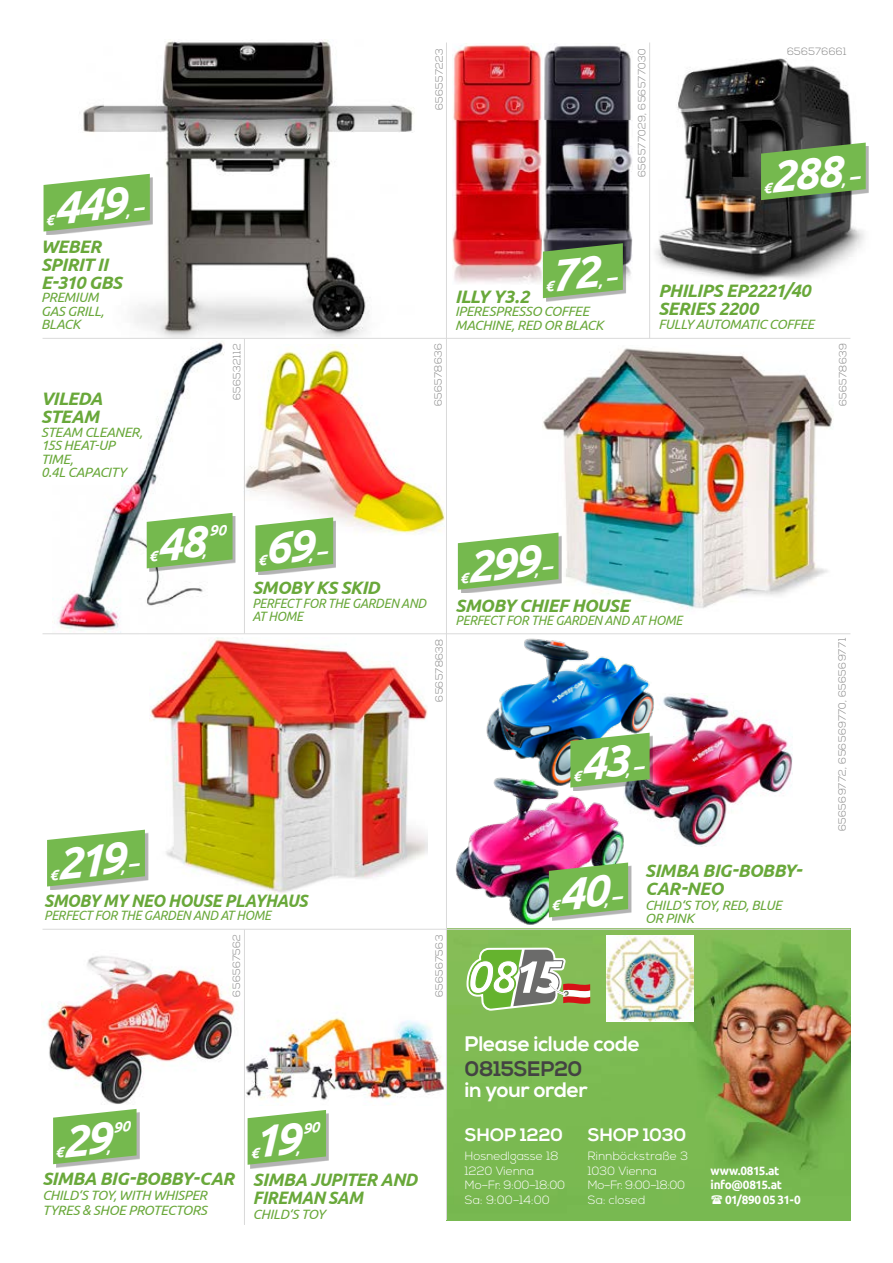
<style>
.page{position:relative;width:893px;height:1263px;background:#fff}
.page>*{position:absolute;margin:0;border:0;box-sizing:border-box;transform-origin:0 0}
.t1{font:700 21px "Nexa";letter-spacing:-.01em;color:#fff}
.t2{font:700 21px "Nexa";letter-spacing:-.01em;color:#434342}
.t3{font:italic 700 18px/18px "Ubuntu";letter-spacing:-.03em;color:#69a83a}
.t4{font:italic 700 18px "Ubuntu";letter-spacing:-.03em;color:#69a83a;scale:.93 1}
.t5{font:700 18px "Nexa";color:#fff}
.t6{font:italic 13.5px/13.5px "Ubuntu";letter-spacing:-.02em;color:#69a83a}
.t7{font:italic 13.5px/13.5px "Ubuntu";letter-spacing:-.02em;color:#69a83a;scale:.93 1}
.t8{font:300 12px/14.4px "Nexa";color:#fff}
.t9{font:700 12px "Ubuntu";letter-spacing:-.03em;color:#fff}
.t10{font:300 10.5px "Nexa";letter-spacing:.025em;color:#878787}
</style>
<div class="page">
<img style="left:542px;top:348px;width:291px;height:261px">
<img style="left:243px;top:344px;width:201px;height:190px">
<div style="left:258px;top:520px;width:78px;height:55px;background:#000;opacity:.3"></div>
<div style="left:461px;top:536px;width:101px;height:57px;background:#000;opacity:.3"></div>
<img style="left:150px;top:637px;width:278px;height:257px">
<div style="left:50px;top:833px;width:98px;height:57px;background:#000;opacity:.3"></div>
<img style="left:639px;top:693px;width:154px;height:154px">
<img style="left:486px;top:634px;width:169px;height:153px">
<img style="left:455px;top:773px;width:184px;height:152px">
<div style="left:552px;top:866px;width:79px;height:55px;background:#000;opacity:.3"></div>
<div style="left:573px;top:736px;width:80px;height:55px;background:#000;opacity:.3"></div>
<img style="left:245px;top:1016px;width:200px;height:89px">
<div style="left:251px;top:1113px;width:78px;height:55px;background:#000;opacity:.3"></div>
<div style="left:56px;top:1112px;width:84px;height:55px;background:#000;opacity:.3"></div>
<img style="left:47px;top:956px;width:188px;height:148px">
<img style="left:79px;top:40px;width:335px;height:298px">
<div style="left:47px;top:177px;width:106px;height:58px;background:#000;opacity:.3"></div>
<img style="left:452px;top:44px;width:181px;height:255px">
<div style="left:546px;top:246px;width:80px;height:55px;background:#000;opacity:.3"></div>
<img style="left:655px;top:58px;width:211px;height:224px">
<div style="left:764px;top:146px;width:105px;height:57px;background:#000;opacity:.3"></div>
<img style="left:58px;top:341px;width:167px;height:292px">
<div style="left:150px;top:516px;width:86px;height:56px;background:#000;opacity:.3"></div>
<img style="left:447px;top:930px;width:403px;height:290px">
<svg style="left:466px;top:947px;width:124px;height:62px"></svg>
<img style="left:606px;top:935px;width:87px;height:87px">
<hr style="left:43px;top:338px;width:807px;height:1px;background:#dadada">
<hr style="left:43px;top:633px;width:807px;height:1px;background:#dadada">
<hr style="left:43px;top:929px;width:807px;height:1px;background:#dadada">
<hr style="left:446px;top:43px;width:1px;height:1177px;background:#dadada">
<hr style="left:244px;top:338px;width:1px;height:296px;background:#dadada">
<hr style="left:244px;top:929px;width:1px;height:296px;background:#dadada">
<hr style="left:649px;top:43px;width:1px;height:295px;background:#dadada">
<svg style="left:712px;top:1194px;width:10px;height:9px"></svg>
<svg style="left:255px;top:517px;width:78px;height:55px;background:#86c065"></svg>
<svg style="left:458px;top:533px;width:100px;height:57px;background:#89c169"></svg>
<svg style="left:47px;top:830px;width:98px;height:56px;background:#88c067"></svg>
<svg style="left:549px;top:862px;width:79px;height:55px;background:#81b15c"></svg>
<svg style="left:570px;top:733px;width:80px;height:54px;background:#73b057"></svg>
<svg style="left:248px;top:1110px;width:78px;height:55px;background:#85bf64"></svg>
<svg style="left:53px;top:1109px;width:84px;height:55px;background:#86bf65"></svg>
<svg style="left:44px;top:174px;width:106px;height:58px;background:#8bc16c"></svg>
<svg style="left:543px;top:243px;width:80px;height:55px;background:#75af55"></svg>
<svg style="left:761px;top:143px;width:105px;height:57px;background:#70a851"></svg>
<svg style="left:147px;top:513px;width:86px;height:55px;background:#86bf65"></svg>
<p class="t10" style="left:433px;top:110px;width:64px;rotate:-90deg">656557223</p>
<p class="t10" style="left:636px;top:177px;width:130px;rotate:-90deg">656577029, 656577030</p>
<p class="t10" style="left:787px;top:45px;width:61px">656576661</p>
<h2 class="t3" style="left:41px;top:237px;width:83px">WEBER<br>SPIRIT II<br>E-310 GBS</h2>
<p class="t6" style="left:41px;top:290px;width:65px">PREMIUM<br>GAS GRILL,<br>BLACK</p>
<h2 class="t3" style="left:455px;top:287px;width:76px">ILLY Y3.2</h2>
<p class="t6" style="left:455px;top:304px;width:150px">IPERESPRESSO COFFEE<br>MACHINE, RED OR BLACK</p>
<h2 class="t3" style="left:41px;top:390px;width:63px">VILEDA<br>STEAM</h2>
<p class="t6" style="left:41px;top:425px;width:103px">STEAM CLEANER,<br>15S HEAT-UP<br>TIME,<br>0.4L CAPACITY</p>
<p class="t10" style="left:231px;top:400px;width:59px;rotate:-90deg">656532112</p>
<p class="t10" style="left:432px;top:406px;width:65px;rotate:-90deg">656578636</p>
<h2 class="t3" style="left:658px;top:282px;width:154px">PHILIPS EP2221/40<br>SERIES 2200</h2>
<p class="t6" style="left:658px;top:317px;width:158px">FULLY AUTOMATIC COFFEE</p>
<p class="t10" style="left:837px;top:406px;width:65px;rotate:-90deg">656578639</p>
<h2 class="t3" style="left:252px;top:579px;width:129px">SMOBY KS SKID</h2>
<p class="t7" style="left:252px;top:596px;width:189px">PERFECT FOR THE GARDEN AND<br>AT HOME</p>
<p class="t10" style="left:433px;top:702px;width:65px;rotate:-90deg">656578638</p>
<h2 class="t3" style="left:456px;top:596px;width:175px">SMOBY CHIEF HOUSE</h2>
<p class="t7" style="left:456px;top:613px;width:246px">PERFECT FOR THE GARDEN AND AT HOME</p>
<h2 class="t4" style="left:44px;top:889px;width:285px">SMOBY MY NEO HOUSE PLAYHAUS</h2>
<p class="t7" style="left:44px;top:908px;width:246px">PERFECT FOR THE GARDEN AND AT HOME</p>
<p class="t10" style="left:231px;top:996px;width:64px;rotate:-90deg">656567562</p>
<p class="t10" style="left:433px;top:997px;width:64px;rotate:-90deg">656567563</p>
<h2 class="t3" style="left:42px;top:1169px;width:193px">SIMBA BIG-BOBBY-CAR</h2>
<p class="t6" style="left:42px;top:1187px;width:166px;line-height:15px">CHILD‘S TOY, WITH WHISPER<br>TYRES &amp; SHOE PROTECTORS</p>
<h2 class="t3" style="left:253px;top:1170px;width:166px">SIMBA JUPITER AND<br>FIREMAN SAM</h2>
<p class="t6" style="left:253px;top:1206px;width:74px">CHILD‘S TOY</p>
<h2 class="t3" style="left:645px;top:861px;width:159px">SIMBA BIG-BOBBY-<br>CAR-NEO</h2>
<p class="t6" style="left:645px;top:897px;width:139px">CHILD‘S TOY, RED, BLUE<br>OR PINK</p>
<h1 class="t1" style="left:465px;top:1031px;width:177px">Please iclude code</h1>
<h1 class="t2" style="left:465px;top:1057px;width:119px">0815SEP20</h1>
<h1 class="t1" style="left:465px;top:1078px;width:124px">in your order</h1>
<h2 class="t5" style="left:465px;top:1125px;width:100px">SHOP 1220</h2>
<p class="t8" style="left:465px;top:1149px;width:102px">Hosnedlgasse 18<br>1220 Vienna<br>Mo–Fr: 9:00–18:00<br>Sa: 9:00–14:00</p>
<h2 class="t5" style="left:588px;top:1125px;width:100px">SHOP 1030</h2>
<p class="t8" style="left:588px;top:1149px;width:102px">Rinnböckstraße 3<br>1030 Vienna<br>Mo–Fr: 9:00–18:00<br>Sa: closed</p>
<p class="t9" style="left:711px;top:1163px;width:70px">www.0815.at</p>
<p class="t9" style="left:711px;top:1177px;width:73px">info@0815.at</p>
<p class="t9" style="left:725px;top:1192px;width:77px">01/890 05 31-0</p>
<p class="t10" style="left:836px;top:831px;width:195px;rotate:-90deg">656569772, 656569770, 656569771</p>
</div>
